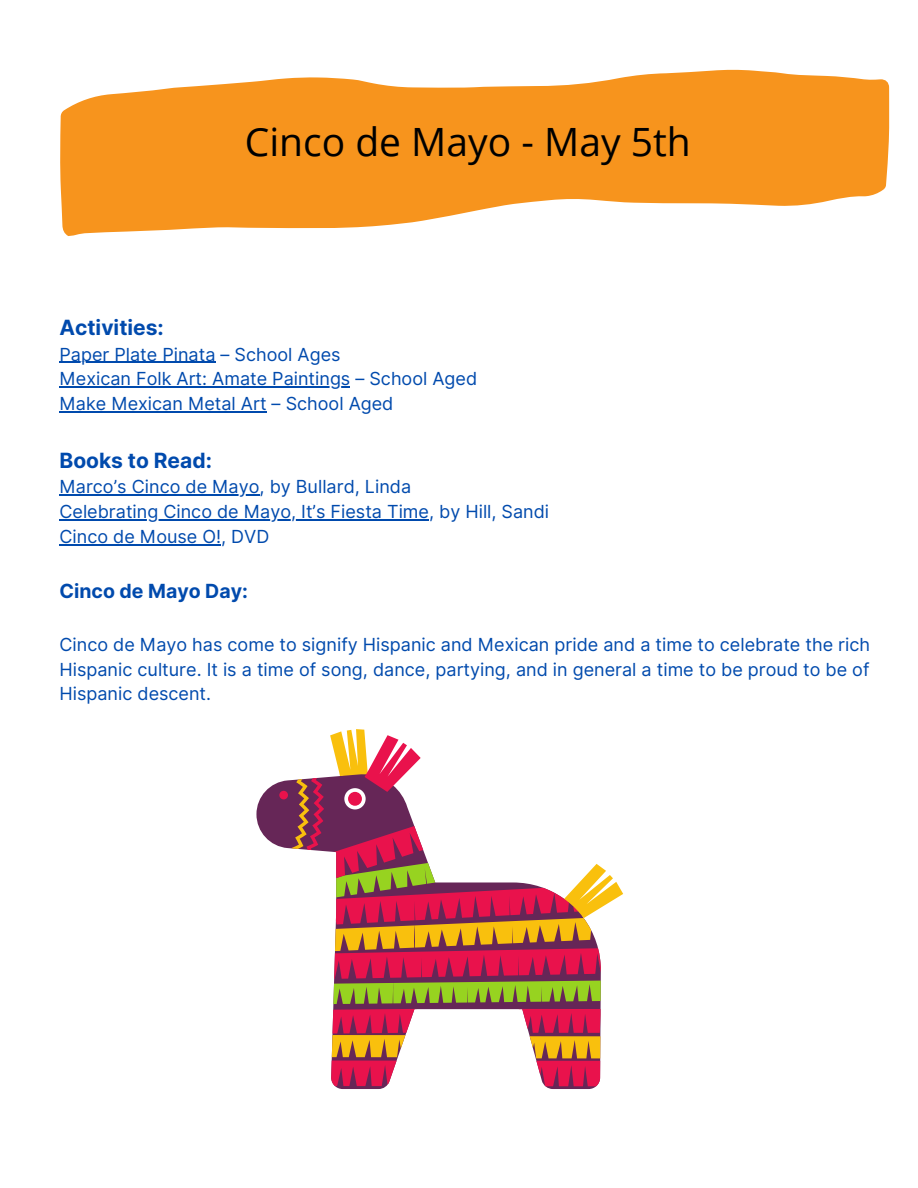
<style>
.page{position:relative;width:918px;height:1188px;background:#fff}
.page>*{position:absolute;margin:0;border:0;box-sizing:border-box;transform-origin:0 0}
.t1{font:39px "Open Sans";color:#000}
.t2{font:700 21px "Inter";color:#004aad}
.t3{font:700 19.5px "Inter";color:#004aad}
.t4{font:18px/24.8px "Inter";color:#004aad}
</style>
<div class="page">
<svg style="left:60px;top:70px;width:829px;height:166px;fill:#f7941d"></svg>
<svg style="left:256px;top:782px;width:341px;height:307px"></svg>
<svg style="left:331px;top:729px;width:292px;height:179px"></svg>
<svg style="left:279px;top:735px;width:322px;height:351px"></svg>
<hr style="left:59px;top:362px;width:156px;height:1px;background:#004aad">
<hr style="left:59px;top:387px;width:291px;height:1px;background:#004aad">
<hr style="left:59px;top:411px;width:208px;height:1px;background:#004aad">
<hr style="left:59px;top:495px;width:201px;height:1px;background:#004aad">
<hr style="left:59px;top:519px;width:370px;height:1px;background:#004aad">
<hr style="left:59px;top:544px;width:162px;height:1px;background:#004aad">
<h1 class="t1" style="left:245px;top:114px;width:448px">Cinco de Mayo - May 5th</h1>
<p class="t2" style="left:59px;top:315px;width:106px">Activities:</p>
<p class="t4" style="left:59px;top:342px;width:419px">Paper Plate Pinata – School Ages<br>Mexican Folk Art: Amate Paintings – School Aged<br>Make Mexican Metal Art – School Aged</p>
<p class="t2" style="left:59px;top:447px;width:154px">Books to Read:</p>
<p class="t4" style="left:59px;top:475px;width:491px">Marco’s Cinco de Mayo, by Bullard, Linda<br>Celebrating Cinco de Mayo, It’s Fiesta Time, by Hill, Sandi<br>Cinco de Mouse O!, DVD</p>
<p class="t3" style="left:59px;top:579px;width:190px">Cinco de Mayo Day:</p>
<p class="t4" style="left:59px;top:632px;width:812px;text-align:justify">Cinco de Mayo has come to signify Hispanic and Mexican pride and a time to celebrate the rich Hispanic culture. It is a time of song, dance, partying, and in general a time to be proud to be of Hispanic descent.</p>
</div>
